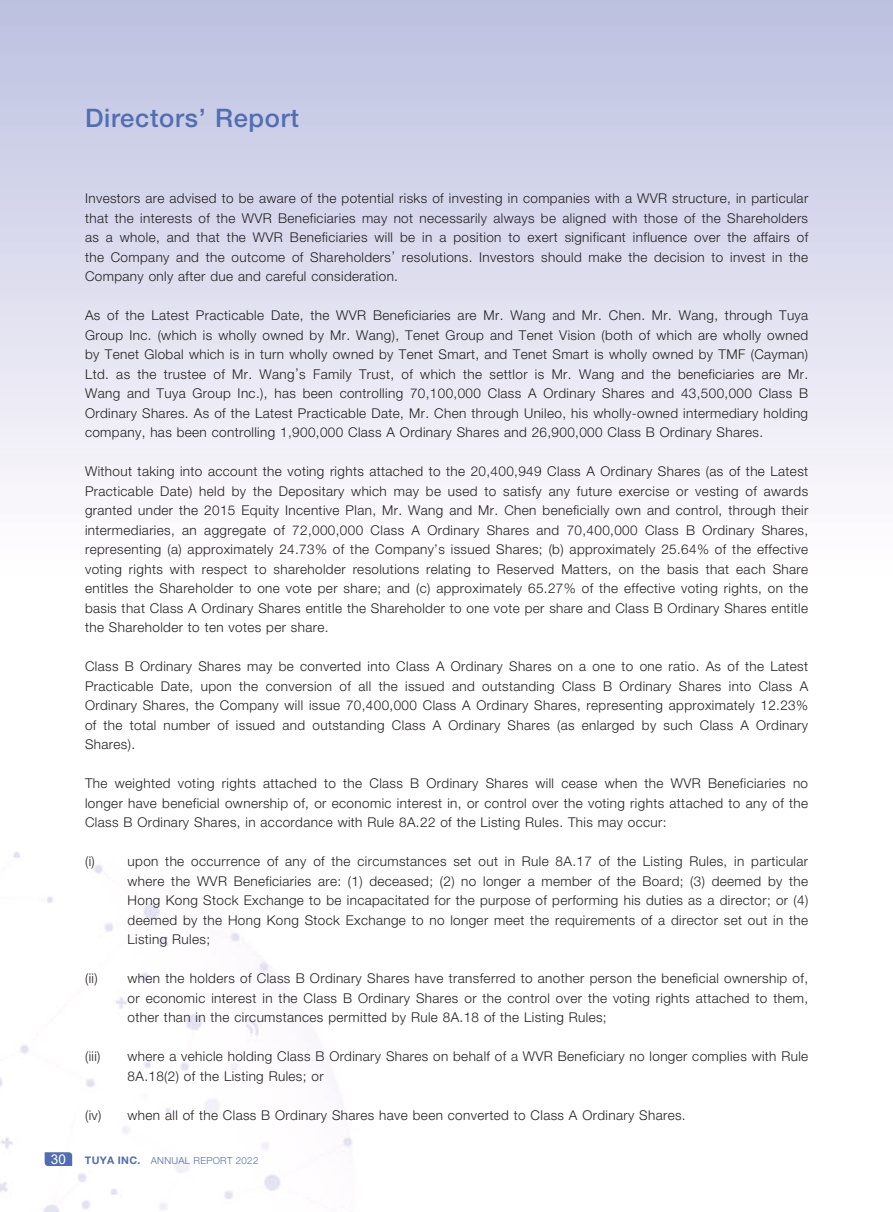
<style>
.page{position:relative;width:893px;height:1212px;background:#fff}
.page>*{position:absolute;margin:0;border:0;box-sizing:border-box;transform-origin:0 0}
.t1{font:500 25.5px "Helvetica Neue LT Std";letter-spacing:.03em;color:#526eb2}
.t2{font:300 13.5px/19.5px "Helvetica Neue LT Std";letter-spacing:.03em;color:#231f20;text-align:justify}
.t3{font:13.5px "Arial";color:#fff}
.t4{font:300 9.75px "Helvetica Neue LT Std";letter-spacing:.03em;color:#526eb2}
.s1{font-weight:700;font-size:10.5px}
</style>
<div class="page">
<svg style="left:45px;top:1152px;width:27px;height:14px"></svg>
<h1 class="t1" style="left:85px;top:103px;width:215px">Directors’ Report</h1>
<p class="t2" style="left:85px;top:189px;width:725px">Investors are advised to be aware of the potential risks of investing in companies with a WVR structure, in particular that the interests of the WVR Beneficiaries may not necessarily always be aligned with those of the Shareholders as a whole, and that the WVR Beneficiaries will be in a position to exert significant influence over the affairs of the Company and the outcome of Shareholders’ resolutions. Investors should make the decision to invest in the Company only after due and careful consideration.</p>
<p class="t2" style="left:85px;top:306px;width:725px">As of the Latest Practicable Date, the WVR Beneficiaries are Mr. Wang and Mr. Chen. Mr. Wang, through Tuya Group Inc. (which is wholly owned by Mr. Wang), Tenet Group and Tenet Vision (both of which are wholly owned by Tenet Global which is in turn wholly owned by Tenet Smart, and Tenet Smart is wholly owned by TMF (Cayman)<br>Ltd. as the trustee of Mr. Wang’s Family Trust, of which the settlor is Mr. Wang and the beneficiaries are Mr.<br>Wang and Tuya Group Inc.), has been controlling 70,100,000 Class A Ordinary Shares and 43,500,000 Class B Ordinary Shares. As of the Latest Practicable Date, Mr. Chen through Unileo, his wholly-owned intermediary holding company, has been controlling 1,900,000 Class A Ordinary Shares and 26,900,000 Class B Ordinary Shares.</p>
<p class="t2" style="left:85px;top:462px;width:725px">Without taking into account the voting rights attached to the 20,400,949 Class A Ordinary Shares (as of the Latest Practicable Date) held by the Depositary which may be used to satisfy any future exercise or vesting of awards granted under the 2015 Equity Incentive Plan, Mr. Wang and Mr. Chen beneficially own and control, through their intermediaries, an aggregate of 72,000,000 Class A Ordinary Shares and 70,400,000 Class B Ordinary Shares, representing (a) approximately 24.73% of the Company’s issued Shares; (b) approximately 25.64% of the effective voting rights with respect to shareholder resolutions relating to Reserved Matters, on the basis that each Share entitles the Shareholder to one vote per share; and (c) approximately 65.27% of the effective voting rights, on the basis that Class A Ordinary Shares entitle the Shareholder to one vote per share and Class B Ordinary Shares entitle the Shareholder to ten votes per share.</p>
<p class="t2" style="left:85px;top:656px;width:725px">Class B Ordinary Shares may be converted into Class A Ordinary Shares on a one to one ratio. As of the Latest Practicable Date, upon the conversion of all the issued and outstanding Class B Ordinary Shares into Class A Ordinary Shares, the Company will issue 70,400,000 Class A Ordinary Shares, representing approximately 12.23% of the total number of issued and outstanding Class A Ordinary Shares (as enlarged by such Class A Ordinary Shares).</p>
<p class="t2" style="left:85px;top:773px;width:725px">The weighted voting rights attached to the Class B Ordinary Shares will cease when the WVR Beneficiaries no longer have beneficial ownership of, or economic interest in, or control over the voting rights attached to any of the Class B Ordinary Shares, in accordance with Rule 8A.22 of the Listing Rules. This may occur:</p>
<p class="t2" style="left:85px;top:851px;width:11px">(i)</p>
<p class="t2" style="left:128px;top:851px;width:682px">upon the occurrence of any of the circumstances set out in Rule 8A.17 of the Listing Rules, in particular where the WVR Beneficiaries are: (1) deceased; (2) no longer a member of the Board; (3) deemed by the Hong Kong Stock Exchange to be incapacitated for the purpose of performing his duties as a director; or (4) deemed by the Hong Kong Stock Exchange to no longer meet the requirements of a director set out in the Listing Rules;</p>
<p class="t2" style="left:85px;top:968px;width:14px">(ii)</p>
<p class="t2" style="left:128px;top:968px;width:682px">when the holders of Class B Ordinary Shares have transferred to another person the beneficial ownership of, or economic interest in the Class B Ordinary Shares or the control over the voting rights attached to them, other than in the circumstances permitted by Rule 8A.18 of the Listing Rules;</p>
<p class="t2" style="left:85px;top:1046px;width:17px">(iii)</p>
<p class="t2" style="left:128px;top:1046px;width:682px">where a vehicle holding Class B Ordinary Shares on behalf of a WVR Beneficiary no longer complies with Rule<br>8A.18(2) of the Listing Rules; or</p>
<p class="t2" style="left:85px;top:1105px;width:18px">(iv)</p>
<p class="t2" style="left:128px;top:1105px;width:560px">when all of the Class B Ordinary Shares have been converted to Class A Ordinary Shares.</p>
<p class="t3" style="left:51px;top:1150px;width:17px">30</p>
<p class="t4" style="left:85px;top:1154px;width:175px"><span class="s1">TUYA INC.</span> ANNUAL REPORT 2022</p>
</div>
